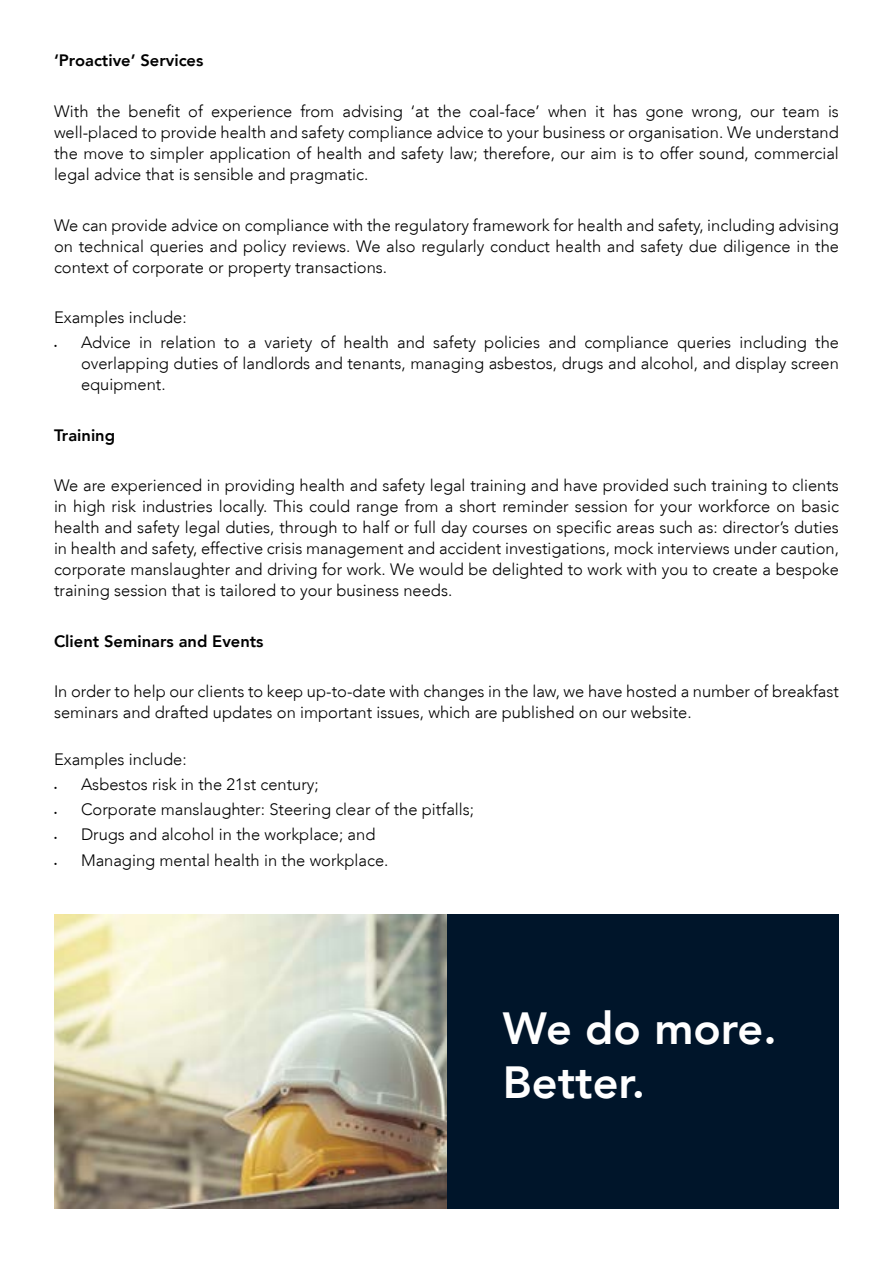
<style>
.page{position:relative;width:893px;height:1263px;background:#fff}
.page>*{position:absolute;margin:0;border:0;box-sizing:border-box;transform-origin:0 0}
.t1{font:800 45px/54px "Avenir LT";color:#fff}
.t2{font:300 16.5px/21px "Avenir LT";color:#000;text-align:justify}
.t3{font:800 16.5px "Avenir LT";color:#000}
.s1{font-size:6px}
</style>
<div class="page">
<div style="left:446px;top:914px;width:393px;height:295px;background:#00152a"></div>
<img style="left:54px;top:914px;width:392px;height:295px">
<p class="t3" style="left:54px;top:51px;width:151px">‘Proactive’ Services</p>
<p class="t2" style="left:54px;top:101px;width:786px">With the benefit of experience from advising ‘at the coal-face’ when it has gone wrong, our team is well-placed to provide health and safety compliance advice to your business or organisation. We understand the move to simpler application of health and safety law; therefore, our aim is to offer sound, commercial legal advice that is sensible and pragmatic.</p>
<p class="t2" style="left:54px;top:214px;width:787px">We can provide advice on compliance with the regulatory framework for health and safety, including advising on technical queries and policy reviews. We also regularly conduct health and safety due diligence in the context of corporate or property transactions.</p>
<p class="t2" style="left:54px;top:307px;width:134px">Examples include:</p>
<p class="t2" style="left:81px;top:332px;width:760px;text-indent:-27px"><span class="s1">•</span> Advice in relation to a variety of health and safety policies and compliance queries including the overlapping duties of landlords and tenants, managing asbestos, drugs and alcohol, and display screen equipment.</p>
<p class="t3" style="left:54px;top:425px;width:63px">Training</p>
<p class="t2" style="left:54px;top:475px;width:786px">We are experienced in providing health and safety legal training and have provided such training to clients in high risk industries locally. This could range from a short reminder session for your workforce on basic health and safety legal duties, through to half or full day courses on specific areas such as: director’s duties in health and safety, effective crisis management and accident investigations, mock interviews under caution, corporate manslaughter and driving for work. We would be delighted to work with you to create a bespoke training session that is tailored to your business needs.</p>
<p class="t3" style="left:54px;top:631px;width:211px">Client Seminars and Events</p>
<p class="t2" style="left:54px;top:681px;width:786px">In order to help our clients to keep up-to-date with changes in the law, we have hosted a number of breakfast seminars and drafted updates on important issues, which are published on our website.</p>
<p class="t2" style="left:54px;top:748px;width:134px">Examples include:</p>
<p class="t2" style="left:54px;top:774px;width:266px"><span class="s1">•</span> Asbestos risk in the 21st century;</p>
<p class="t2" style="left:54px;top:799px;width:422px"><span class="s1">•</span> Corporate manslaughter: Steering clear of the pitfalls;</p>
<p class="t2" style="left:54px;top:824px;width:323px"><span class="s1">•</span> Drugs and alcohol in the workplace; and</p>
<p class="t2" style="left:54px;top:849px;width:336px"><span class="s1">•</span> Managing mental health in the workplace.</p>
<h1 class="t1" style="left:503px;top:1001px;width:276px">We do more.<br>Better.</h1>
</div>
